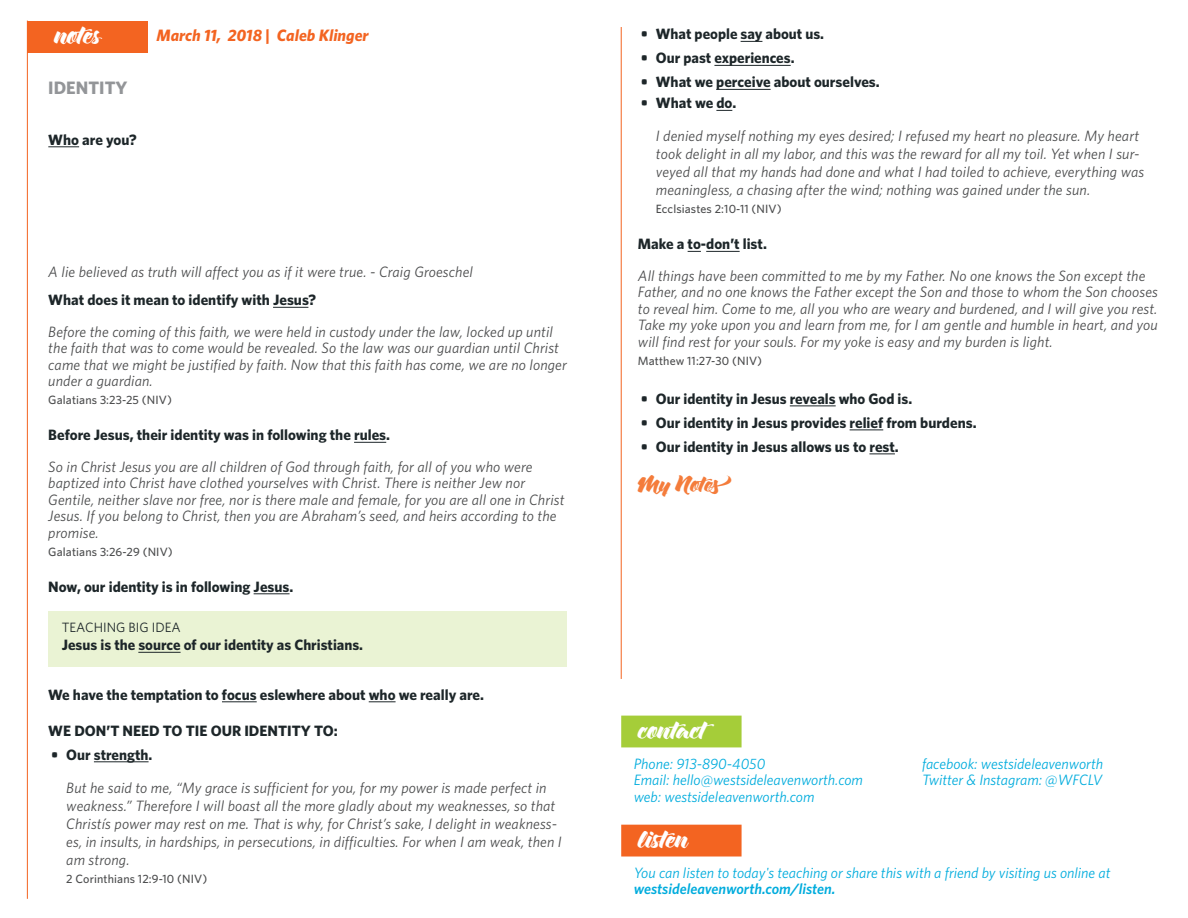
<style>
.page{position:relative;width:1188px;height:918px;background:#fff}
.page>*{position:absolute;margin:0;border:0;box-sizing:border-box;transform-origin:0 0}
.Back_page__H1{font:24px "Zulia Pro";color:#fff}
.Scripture_Left_Last{font:21px "Zulia Pro";color:#f47c3b}
.Series_Title{font:700 18px "Whitney HTF";color:#939598}
.t1{font:italic 700 16.5px "Whitney HTF";color:#f36421}
.Scripture_Left_Last-2{font:italic 15px/16.5px "Whitney HTF";letter-spacing:.01em;color:#4b4c4d}
.Scripture_Indent__la{font:italic 15px/18px "Whitney HTF";letter-spacing:.01em;color:#4b4c4d}
.Fillin_Bold_-pad_top{font:700 15px "Whitney HTF";color:#1d2629}
.Back_page__p{font:italic 15px/16.5px "Whitney HTF";color:#00acdd}
.Fillin_Bold{font:700 15px "Whitney HTF";color:#1d2629}
.Scripture_Left{font:italic 15px "Whitney HTF";letter-spacing:.01em;color:#4b4c4d}
.Teaching_Big_Idea{font:700 15px "Whitney HTF";color:#1d2629}
.Fillin_Bold_no_pad_b{font:700 15px "Whitney HTF";color:#1d2629}
.Teaching_Big_Idea_He{font:13.5px "Whitney HTF";color:#1d2629}
.Scripture_Reference{font:500 12px "Whitney HTF";letter-spacing:.01em;color:#4b4c4d}
.Scripture_Indent__Re{font:500 12px "Whitney HTF";letter-spacing:.01em;color:#4b4c4d}
.s1{font-weight:600}
</style>
<div class="page">
<div style="left:27px;top:21px;width:121px;height:31px;background:#f36421"></div>
<hr style="left:27px;top:21px;width:1px;height:878px;background:#f36421">
<hr style="left:48px;top:147px;width:31px;height:1px;background:#1d2629">
<hr style="left:273px;top:307px;width:35px;height:1px;background:#1d2629">
<hr style="left:354px;top:442px;width:32px;height:1px;background:#1d2629">
<hr style="left:254px;top:594px;width:36px;height:1px;background:#1d2629">
<div style="left:48px;top:611px;width:519px;height:24px;background:#eaf3d4"></div>
<div style="left:48px;top:626px;width:519px;height:40px;background:#eaf3d4"></div>
<hr style="left:138px;top:652px;width:43px;height:1px;background:#1d2629">
<hr style="left:222px;top:702px;width:35px;height:1px;background:#1d2629">
<svg style="left:369px;top:702px;width:27px;height:1px"></svg>
<hr style="left:94px;top:762px;width:55px;height:1px;background:#1d2629">
<hr style="left:621px;top:27px;width:1px;height:652px;background:#f36421">
<div style="left:621px;top:825px;width:121px;height:32px;background:#f36421"></div>
<div style="left:621px;top:716px;width:121px;height:31px;background:#a5cd39"></div>
<svg style="left:741px;top:41px;width:21px;height:1px"></svg>
<hr style="left:714px;top:65px;width:77px;height:1px;background:#1d2629">
<hr style="left:716px;top:89px;width:55px;height:1px;background:#1d2629">
<svg style="left:716px;top:110px;width:16px;height:1px"></svg>
<svg style="left:688px;top:251px;width:13px;height:1px"></svg>
<hr style="left:706px;top:251px;width:34px;height:1px;background:#1d2629">
<hr style="left:790px;top:406px;width:46px;height:1px;background:#1d2629">
<hr style="left:850px;top:430px;width:33px;height:1px;background:#1d2629">
<svg style="left:869px;top:454px;width:26px;height:1px"></svg>
<p class="Back_page__H1" style="left:54px;top:21px;width:49px">notes</p>
<p class="t1" style="left:156px;top:25px;width:214px">March 11, 2018 | Caleb Klinger</p>
<p class="Series_Title" style="left:48px;top:77px;width:81px">IDENTITY</p>
<p class="Fillin_Bold_-pad_top" style="left:641px;top:25px;width:185px">• What people say about us.</p>
<p class="Fillin_Bold_-pad_top" style="left:641px;top:49px;width:155px">• Our past experiences.</p>
<p class="Fillin_Bold_-pad_top" style="left:641px;top:73px;width:240px">• What we perceive about ourselves.</p>
<p class="Fillin_Bold_-pad_top" style="left:641px;top:94px;width:97px">• What we do.</p>
<p class="Scripture_Indent__la" style="left:656px;top:127px;width:490px">I denied myself nothing my eyes desired; I refused my heart no pleasure. My heart took delight in all my labor, and this was the reward for all my toil. Yet when I sur&shy;veyed all that my hands had done and what I had toiled to achieve, everything was meaningless, a chasing after the wind; nothing was gained under the sun.</p>
<p class="Scripture_Indent__Re" style="left:656px;top:202px;width:127px">Ecclsiastes 2:10-11 (NIV)</p>
<p class="Fillin_Bold" style="left:638px;top:235px;width:130px">Make a to-don’t list.</p>
<p class="Scripture_Left_Last-2" style="left:638px;top:267px;width:522px">All things have been committed to me by my Father. No one knows the Son except the Father, and no one knows the Father except the Son and those to whom the Son chooses to reveal him. Come to me, all you who are weary and burdened, and I will give you rest.<br>Take my yoke upon you and learn from me, for I am gentle and humble in heart, and you will find rest for your souls. For my yoke is easy and my burden is light.</p>
<p class="Scripture_Reference" style="left:638px;top:353px;width:126px">Matthew 11:27-30 (NIV)</p>
<p class="Fillin_Bold_-pad_top" style="left:641px;top:390px;width:273px">• Our identity in Jesus reveals who God is.</p>
<p class="Fillin_Bold_-pad_top" style="left:641px;top:414px;width:337px">• Our identity in Jesus provides relief from burdens.</p>
<p class="Fillin_Bold_-pad_top" style="left:641px;top:438px;width:259px">• Our identity in Jesus allows us to rest.</p>
<p class="Scripture_Left_Last" style="left:638px;top:471px;width:93px">My Notes</p>
<p class="Fillin_Bold" style="left:48px;top:131px;width:90px">Who are you?</p>
<p class="Scripture_Left" style="left:48px;top:263px;width:426px">A lie believed as truth will affect you as if it were true. - Craig Groeschel</p>
<p class="Fillin_Bold_no_pad_b" style="left:48px;top:291px;width:269px">What does it mean to identify with Jesus?</p>
<p class="Scripture_Left_Last-2" style="left:48px;top:323px;width:520px">Before the coming of this faith, we were held in custody under the law, locked up until the faith that was to come would be revealed. So the law was our guardian until Christ came that we might be justified by faith. Now that this faith has come, we are no longer under a guardian.</p>
<p class="Scripture_Reference" style="left:48px;top:393px;width:125px">Galatians 3:23-25 (NIV)</p>
<p class="Fillin_Bold" style="left:48px;top:426px;width:343px">Before Jesus, their identity was in following the rules.</p>
<p class="Scripture_Left_Last-2" style="left:48px;top:458px;width:518px">So in Christ Jesus you are all children of God through faith, for all of you who were baptized into Christ have clothed yourselves with Christ. There is neither Jew nor Gentile, neither slave nor free, nor is there male and female, for you are all one in Christ Jesus. If you belong to Christ, then you are Abraham’s seed, and heirs according to the promise.</p>
<p class="Scripture_Reference" style="left:48px;top:544px;width:126px">Galatians 3:26-29 (NIV)</p>
<p class="Fillin_Bold" style="left:48px;top:578px;width:247px">Now, our identity is in following Jesus.</p>
<p class="Teaching_Big_Idea_He" style="left:62px;top:620px;width:120px">TEACHING BIG IDEA</p>
<p class="Teaching_Big_Idea" style="left:62px;top:636px;width:303px">Jesus is the source of our identity as Christians.</p>
<p class="Fillin_Bold_-pad_top" style="left:48px;top:686px;width:437px">We have the temptation to focus eslewhere about who we really are.</p>
<h1 class="Fillin_Bold_-pad_top" style="left:48px;top:722px;width:291px">WE DON’T NEED TO TIE OUR IDENTITY TO:</h1>
<p class="Fillin_Bold_-pad_top" style="left:51px;top:746px;width:103px">• Our strength.</p>
<p class="Scripture_Indent__la" style="left:66px;top:778px;width:497px">But he said to me, “My grace is sufficient for you, for my power is made perfect in weakness.” Therefore I will boast all the more gladly about my weaknesses, so that Christís power may rest on me. That is why, for Christ’s sake, I delight in weakness&shy;es, in insults, in hardships, in persecutions, in difficulties. For when I am weak, then I am strong.</p>
<p class="Scripture_Indent__Re" style="left:66px;top:871px;width:142px">2 Corinthians 12:9-10 (NIV)</p>
<p class="Back_page__p" style="left:634px;top:864px;width:478px">You can listen to today's teaching or share this with a friend by visiting us online at <span class="s1">westsideleavenworth.com/listen.</span></p>
<p class="Back_page__H1" style="left:638px;top:716px;width:69px">contact</p>
<p class="Back_page__p" style="left:634px;top:755px;width:231px">Phone: 913-890-4050<br>Email: hello@westsideleavenworth.com</p>
<p class="Back_page__p" style="left:634px;top:788px;width:182px">web: westsideleavenworth.com</p>
<p class="Back_page__p" style="left:922px;top:755px;width:183px">facebook: westsideleavenworth<br>Twitter &amp; Instagram: @WFCLV</p>
<p class="Back_page__H1" style="left:638px;top:825px;width:51px">listen</p>
</div>
